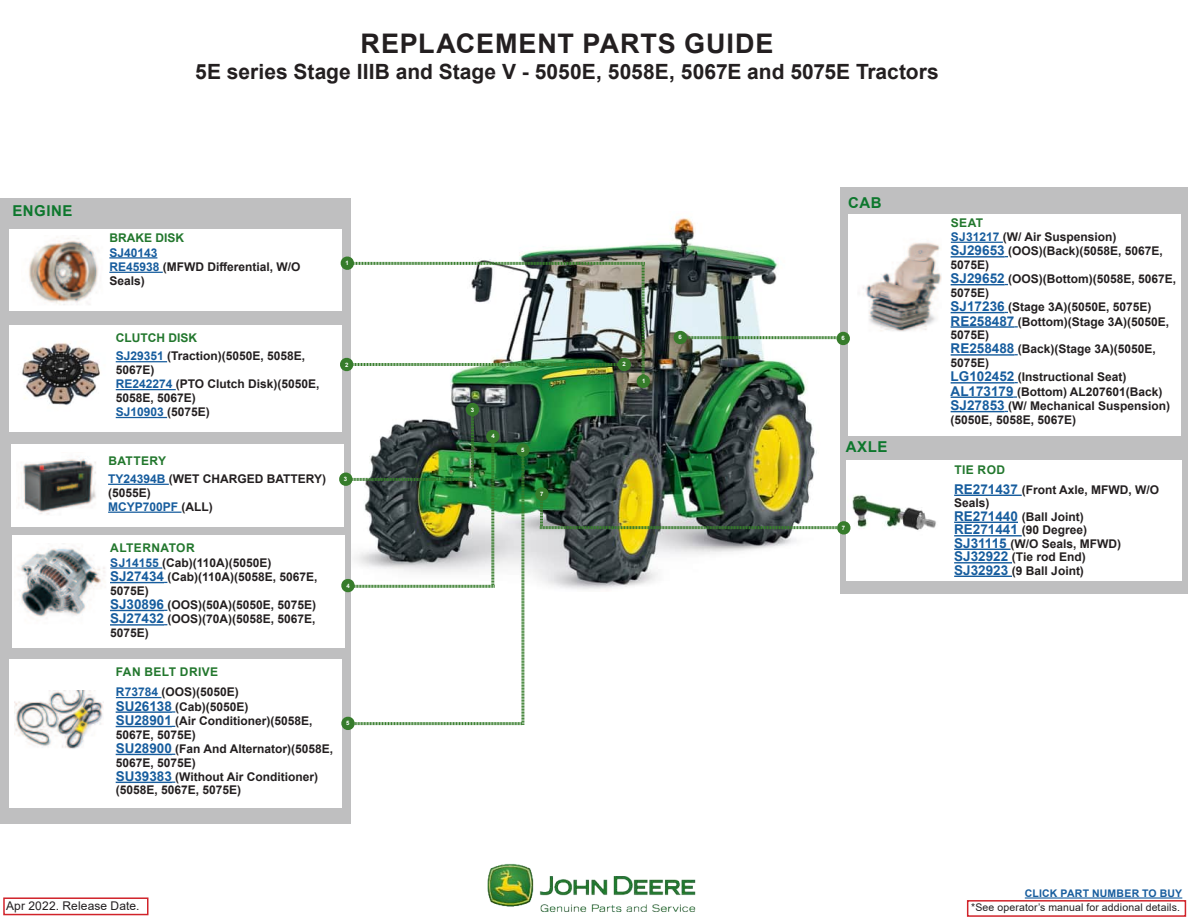
<style>
.page{position:relative;width:1188px;height:918px;background:#fff}
.page>*{position:absolute;margin:0;border:0;box-sizing:border-box;transform-origin:0 0}
.Title_Medium_24pt_Bl{font:700 27px "Arial";letter-spacing:.035em;color:#231f20}
.Title_Medium_24pt_Bl-2{font:700 21px "Arial";color:#231f20}
.head{font:700 15px "Arial";letter-spacing:.035em;color:#0d772d}
.Filter_Name{font:700 12px/14.1px "Arial";color:#231f20}
.head-2{font:700 12px/14px "Arial";color:#231f20}
.Replace_Copy{font:700 12px/13.5px "Arial";color:#231f20}
.t1{font:12px "Arial";letter-spacing:.015em;color:#231f20}
.Filter_Name-2{font:700 12px "Arial";letter-spacing:.035em;color:#22772d}
.head-3{font:700 12px "Arial";color:#22772d}
.head-4{font:700 12px "Arial";letter-spacing:.035em;color:#22772d}
.t2{font:10.5px "Arial";letter-spacing:.015em;color:#231f20}
.t3{font:700 10.5px "Arial";letter-spacing:.02em;color:#175d9e}
.Replace_Copy-2{font:700 6px "Arial";color:#fff}
.s1{color:#22772d}
.s2{color:#175d9e}
.s3{font-size:13.5px;color:#175d9e}
</style>
<div class="page">
<img style="left:487px;top:864px;width:209px;height:48px">
<img style="left:451px;top:218px;width:356px;height:182px">
<div style="left:0;top:198px;width:351px;height:626px;background:#bfbfc0"></div>
<div style="left:840px;top:188px;width:348px;height:406px;background:#bfbfc0"></div>
<div style="left:11px;top:444px;width:333px;height:82px;background:#fff"></div>
<div style="left:12px;top:536px;width:333px;height:112px;background:#fff"></div>
<div style="left:848px;top:214px;width:333px;height:222px;background:#fff"></div>
<div style="left:846px;top:460px;width:336px;height:120px;background:#fff"></div>
<div style="left:3px;top:897px;width:145px;height:18px;background:#fff;border:2px solid #d1232a"></div>
<div style="left:967px;top:900px;width:219px;height:17px;border:2px solid #d1232a"></div>
<hr style="left:1025px;top:897px;width:157px;height:2px;background:#175d9e">
<img style="left:18px;top:457px;width:91px;height:58px">
<hr style="left:108px;top:484px;width:61px;height:1px;background:#175d9e">
<hr style="left:108px;top:512px;width:73px;height:1px;background:#175d9e">
<hr style="left:110px;top:567px;width:52px;height:2px;background:#175d9e">
<hr style="left:110px;top:582px;width:54px;height:1px;background:#175d9e">
<hr style="left:110px;top:610px;width:54px;height:1px;background:#175d9e">
<hr style="left:110px;top:624px;width:54px;height:2px;background:#175d9e">
<img style="left:18px;top:543px;width:87px;height:74px">
<img style="left:863px;top:242px;width:79px;height:90px">
<hr style="left:954px;top:495px;width:68px;height:1px;background:#175d9e">
<hr style="left:954px;top:522px;width:64px;height:1px;background:#175d9e">
<hr style="left:954px;top:535px;width:68px;height:2px;background:#175d9e">
<hr style="left:954px;top:549px;width:56px;height:1px;background:#175d9e">
<hr style="left:954px;top:562px;width:58px;height:2px;background:#175d9e">
<hr style="left:954px;top:576px;width:58px;height:1px;background:#175d9e">
<hr style="left:951px;top:242px;width:52px;height:1px;background:#175d9e">
<hr style="left:951px;top:256px;width:54px;height:2px;background:#175d9e">
<hr style="left:951px;top:284px;width:54px;height:1px;background:#175d9e">
<hr style="left:951px;top:312px;width:54px;height:1px;background:#175d9e">
<hr style="left:951px;top:326px;width:63px;height:2px;background:#175d9e">
<hr style="left:951px;top:354px;width:63px;height:2px;background:#175d9e">
<hr style="left:951px;top:382px;width:63px;height:2px;background:#175d9e">
<hr style="left:951px;top:397px;width:63px;height:1px;background:#175d9e">
<hr style="left:951px;top:411px;width:54px;height:1px;background:#175d9e">
<img style="left:852px;top:495px;width:84px;height:35px">
<div style="left:10px;top:326px;width:332px;height:106px;background:#fff"></div>
<img style="left:21px;top:342px;width:79px;height:63px">
<hr style="left:116px;top:361px;width:51px;height:1px;background:#175d9e">
<hr style="left:116px;top:389px;width:60px;height:1px;background:#175d9e">
<hr style="left:116px;top:417px;width:51px;height:1px;background:#175d9e">
<div style="left:9px;top:659px;width:333px;height:149px;background:#fff"></div>
<hr style="left:116px;top:697px;width:45px;height:1px;background:#175d9e">
<hr style="left:116px;top:711px;width:56px;height:2px;background:#175d9e">
<hr style="left:116px;top:726px;width:56px;height:1px;background:#175d9e">
<hr style="left:116px;top:754px;width:56px;height:1px;background:#175d9e">
<hr style="left:116px;top:782px;width:56px;height:1px;background:#175d9e">
<img style="left:15px;top:690px;width:89px;height:59px">
<div style="left:9px;top:229px;width:333px;height:82px;background:#fff"></div>
<img style="left:28px;top:237px;width:86px;height:68px">
<hr style="left:109px;top:257px;width:48px;height:2px;background:#175d9e">
<hr style="left:109px;top:272px;width:54px;height:1px;background:#175d9e">
<svg style="left:670px;top:328px;width:180px;height:20px"></svg>
<svg style="left:336px;top:400px;width:516px;height:330px"></svg>
<img style="left:337px;top:253px;width:314px;height:138px">
<p class="Title_Medium_24pt_Bl" style="left:361px;top:25px;width:414px">REPLACEMENT PARTS GUIDE</p>
<p class="Title_Medium_24pt_Bl-2" style="left:195px;top:56px;width:745px">5E series Stage IIIB and Stage V - 5050E, 5058E, 5067E and 5075E Tractors</p>
<p class="head" style="left:12px;top:200px;width:62px">ENGINE</p>
<p class="head-2" style="left:109px;top:231px;width:193px"><span class="s1">BRAKE DISK<br></span><span class="s2">SJ40143<br>RE45938</span> (MFWD Differential, W/O<br>Seals)</p>
<p class="Replace_Copy-2" style="left:345px;top:259px;width:5px">1</p>
<p class="head-3" style="left:116px;top:329px;width:83px">CLUTCH DISK</p>
<p class="head-2" style="left:116px;top:349px;width:205px"><span class="s2">SJ29351</span> (Traction)(5050E, 5058E,<br>5067E)<br><span class="s2">RE242274</span> (PTO Clutch Disk)(5050E,<br>5058E, 5067E)<br><span class="s2">SJ10903</span> (5075E)</p>
<p class="Replace_Copy-2" style="left:345px;top:360px;width:5px">2</p>
<p class="head-4" style="left:108px;top:452px;width:59px">BATTERY</p>
<p class="head-2" style="left:108px;top:472px;width:220px"><span class="s2">TY24394B</span> (WET CHARGED BATTERY) (5055E)<br><span class="s2">MCYP700PF</span> (ALL)</p>
<p class="Filter_Name" style="left:110px;top:541px;width:209px"><span class="s1">ALTERNATOR<br></span><span class="s2">SJ14155</span> (Cab)(110A)(5050E)<br><span class="s3">SJ27434</span> (Cab)(110A)(5058E, 5067E,<br>5075E)<br><span class="s3">SJ30896</span> (OOS)(50A)(5050E, 5075E)<br><span class="s3">SJ27432</span> (OOS)(70A)(5058E, 5067E,<br>5075E)</p>
<p class="Filter_Name-2" style="left:116px;top:663px;width:104px">FAN BELT DRIVE</p>
<p class="Filter_Name" style="left:116px;top:685px;width:219px"><span class="s2">R73784</span> (OOS)(5050E)<br><span class="s3">SU26138</span> (Cab)(5050E)<br><span class="s3">SU28901</span> (Air Conditioner)(5058E,<br>5067E, 5075E)<br><span class="s3">SU28900</span> (Fan And Alternator)(5058E,<br>5067E, 5075E)<br><span class="s3">SU39383</span> (Without Air Conditioner) (5058E, 5067E, 5075E)</p>
<p class="Replace_Copy-2" style="left:344px;top:475px;width:5px">3</p>
<p class="Replace_Copy-2" style="left:346px;top:581px;width:5px">4</p>
<p class="Replace_Copy-2" style="left:346px;top:719px;width:5px">5</p>
<p class="t1" style="left:6px;top:897px;width:135px">Apr 2022. Release Date.</p>
<p class="Replace_Copy-2" style="left:471px;top:405px;width:5px">3</p>
<p class="Replace_Copy-2" style="left:492px;top:432px;width:5px">4</p>
<p class="Replace_Copy-2" style="left:521px;top:446px;width:5px">5</p>
<p class="Replace_Copy-2" style="left:540px;top:490px;width:5px">7</p>
<p class="Replace_Copy-2" style="left:622px;top:360px;width:5px">2</p>
<p class="Replace_Copy-2" style="left:642px;top:377px;width:5px">1</p>
<p class="Replace_Copy-2" style="left:678px;top:333px;width:5px">6</p>
<p class="head" style="left:848px;top:192px;width:35px">CAB</p>
<p class="Replace_Copy-2" style="left:841px;top:334px;width:5px">6</p>
<p class="head" style="left:846px;top:436px;width:43px">AXLE</p>
<p class="Replace_Copy-2" style="left:842px;top:524px;width:5px">7</p>
<p class="Filter_Name" style="left:951px;top:215px;width:227px"><span class="s1">SEAT<br></span><span class="s2">SJ31217</span> (W/ Air Suspension)<br><span class="s3">SJ29653</span> (OOS)(Back)(5058E, 5067E,<br>5075E)<br><span class="s3">SJ29652</span> (OOS)(Bottom)(5058E, 5067E,<br>5075E)<br><span class="s3">SJ17236</span> (Stage 3A)(5050E, 5075E)<br><span class="s3">RE258487</span> (Bottom)(Stage 3A)(5050E,<br>5075E)<br><span class="s3">RE258488</span> (Back)(Stage 3A)(5050E,<br>5075E)<br><span class="s3">LG102452</span> (Instructional Seat)<br><span class="s3">AL173179</span> (Bottom) AL207601(Back)<br><span class="s3">SJ27853</span> (W/ Mechanical Suspension) (5050E, 5058E, 5067E)</p>
<p class="Filter_Name-2" style="left:954px;top:462px;width:52px">TIE ROD</p>
<p class="Replace_Copy" style="left:954px;top:483px;width:207px"><span class="s3">RE271437</span> (Front Axle, MFWD, W/O<br>Seals)<br><span class="s3">RE271440</span> (Ball Joint)<br><span class="s3">RE271441</span> (90 Degree)<br><span class="s3">SJ31115</span> (W/O Seals, MFWD)<br><span class="s3">SJ32922</span> (Tie rod End)<br><span class="s3">SJ32923</span> (9 Ball Joint)</p>
<p class="t3" style="left:1025px;top:886px;width:159px">CLICK PART NUMBER TO BUY</p>
<p class="t2" style="left:971px;top:900px;width:210px">*See operator’s manual for addional details.</p>
</div>
